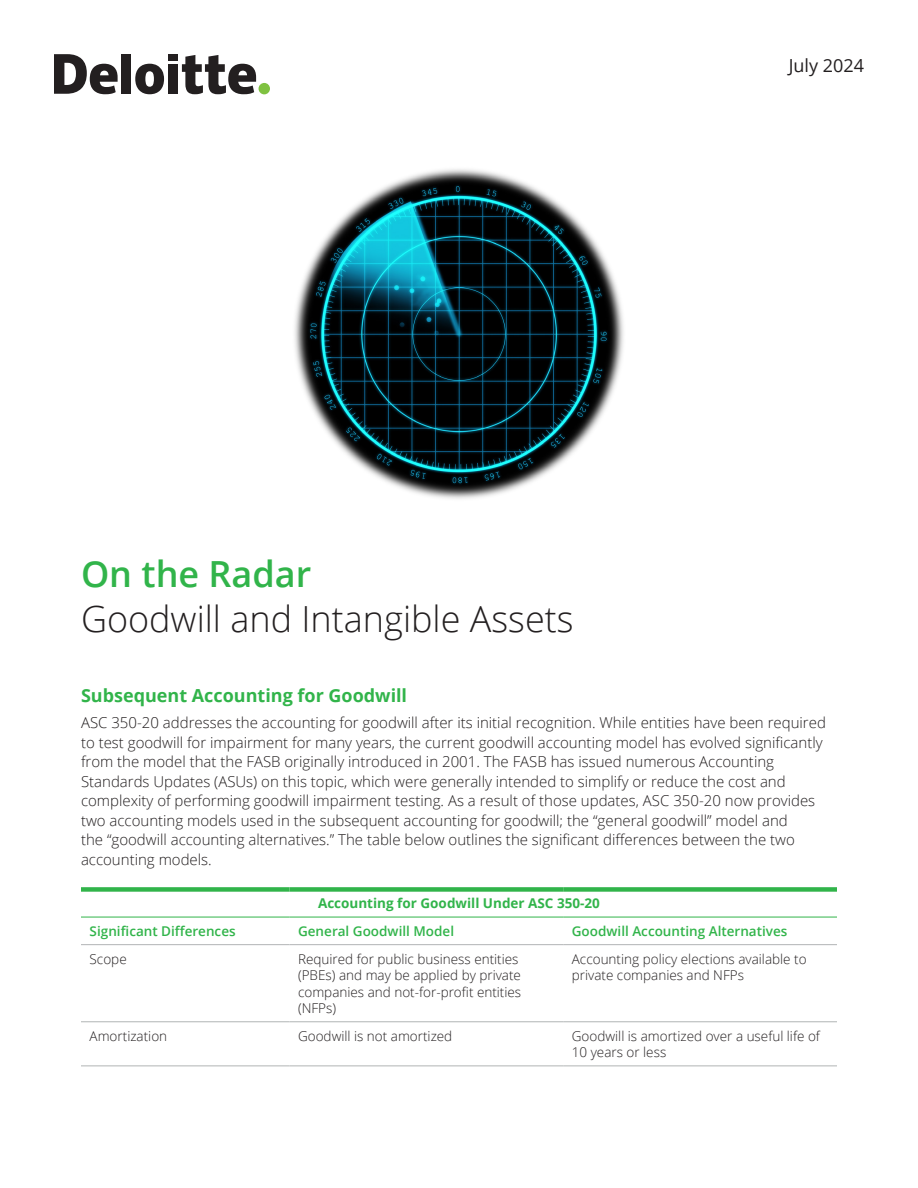
<style>
.page{position:relative;width:918px;height:1188px;background:#fff}
.page>*{position:absolute;margin:0;border:0;box-sizing:border-box;transform-origin:0 0}
.HeadsUp_Subtitle{font:300 36px "Open Sans";color:#231f20}
.HeadsUp_Title{font:600 36px "Open Sans";color:#31b44a}
.Subhead_A__Bold_Color{font:700 18px "Open Sans";color:#31b44a}
.Subhead_D__Regular_Black{font:18px "Open Sans";color:#231f20}
.Body{font:300 15px/19.5px "Open Sans";color:#231f20}
.Table_Body_Text{font:300 13.5px/16.5px "Open Sans";color:#231f20}
.Table_Header_Green_semibold_for_stacked_{font:600 13.5px "Open Sans";color:#31b44a}
.Table_Header_Green_Bold{font:700 13.5px "Open Sans";color:#31b44a}
</style>
<div class="page">
<img style="left:294px;top:169px;width:330px;height:330px">
<div style="left:259px;top:83px;width:11px;height:11px;background:#7fc241;border-radius:50%"></div>
<div style="left:121px;top:54px;width:10px;height:40px;background:#231f20"></div>
<svg style="left:135px;top:64px;width:29px;height:30px"></svg>
<div style="left:168px;top:64px;width:10px;height:30px;background:#231f20"></div>
<div style="left:168px;top:54px;width:10px;height:7px;background:#231f20"></div>
<svg style="left:182px;top:55px;width:74px;height:39px"></svg>
<svg style="left:54px;top:54px;width:64px;height:40px"></svg>
<div style="left:81px;top:887px;width:208px;height:5px;background:#31b44a"></div>
<div style="left:289px;top:887px;width:274px;height:5px;background:#31b44a"></div>
<div style="left:563px;top:887px;width:274px;height:5px;background:#31b44a"></div>
<hr style="left:81px;top:917px;width:208px;height:1px;background:#31b44a">
<hr style="left:289px;top:917px;width:274px;height:1px;background:#31b44a">
<hr style="left:563px;top:917px;width:274px;height:1px;background:#31b44a">
<hr style="left:81px;top:944px;width:208px;height:1px;background:#b1b4b5">
<hr style="left:289px;top:944px;width:274px;height:1px;background:#b1b4b5">
<hr style="left:563px;top:944px;width:274px;height:1px;background:#b1b4b5">
<hr style="left:81px;top:1021px;width:208px;height:1px;background:#b1b4b5">
<hr style="left:289px;top:1021px;width:274px;height:1px;background:#b1b4b5">
<hr style="left:563px;top:1021px;width:274px;height:1px;background:#b1b4b5">
<hr style="left:81px;top:1066px;width:208px;height:1px;background:#b1b4b5">
<hr style="left:289px;top:1066px;width:274px;height:1px;background:#b1b4b5">
<hr style="left:563px;top:1066px;width:274px;height:1px;background:#b1b4b5">
<p class="HeadsUp_Title" style="left:81px;top:549px;width:232px">On the Radar</p>
<p class="HeadsUp_Subtitle" style="left:81px;top:594px;width:494px">Goodwill and Intangible Assets</p>
<p class="Subhead_D__Regular_Black" style="left:789px;top:53px;width:77px">July 2024</p>
<p class="Subhead_A__Bold_Color" style="left:81px;top:683px;width:328px">Subsequent Accounting for Goodwill</p>
<p class="Body" style="left:81px;top:713px;width:746px">ASC 350-20 addresses the accounting for goodwill after its initial recognition. While entities have been required to test goodwill for impairment for many years, the current goodwill accounting model has evolved significantly from the model that the FASB originally introduced in 2001. The FASB has issued numerous Accounting Standards Updates (ASUs) on this topic, which were generally intended to simplify or reduce the cost and complexity of performing goodwill impairment testing. As a result of those updates, ASC 350-20 now provides two accounting models used in the subsequent accounting for goodwill; the “general goodwill” model and<br>the “goodwill accounting alternatives.” The table below outlines the significant differences between the two accounting models.</p>
<p class="Table_Header_Green_Bold" style="left:318px;top:894px;width:283px">Accounting for Goodwill Under ASC 350-20</p>
<p class="Table_Header_Green_semibold_for_stacked_" style="left:90px;top:922px;width:148px">Significant Differences</p>
<p class="Table_Header_Green_semibold_for_stacked_" style="left:298px;top:922px;width:158px">General Goodwill Model</p>
<p class="Table_Header_Green_semibold_for_stacked_" style="left:572px;top:922px;width:217px">Goodwill Accounting Alternatives</p>
<p class="Table_Body_Text" style="left:90px;top:950px;width:39px">Scope</p>
<p class="Table_Body_Text" style="left:298px;top:950px;width:225px">Required for public business entities (PBEs) and may be applied by private companies and not-for-profit entities (NFPs)</p>
<p class="Table_Body_Text" style="left:572px;top:950px;width:236px">Accounting policy elections available to private companies and NFPs</p>
<p class="Table_Body_Text" style="left:90px;top:1027px;width:79px">Amortization</p>
<p class="Table_Body_Text" style="left:298px;top:1027px;width:156px">Goodwill is not amortized</p>
<p class="Table_Body_Text" style="left:572px;top:1027px;width:250px">Goodwill is amortized over a useful life of<br>10 years or less</p>
</div>
